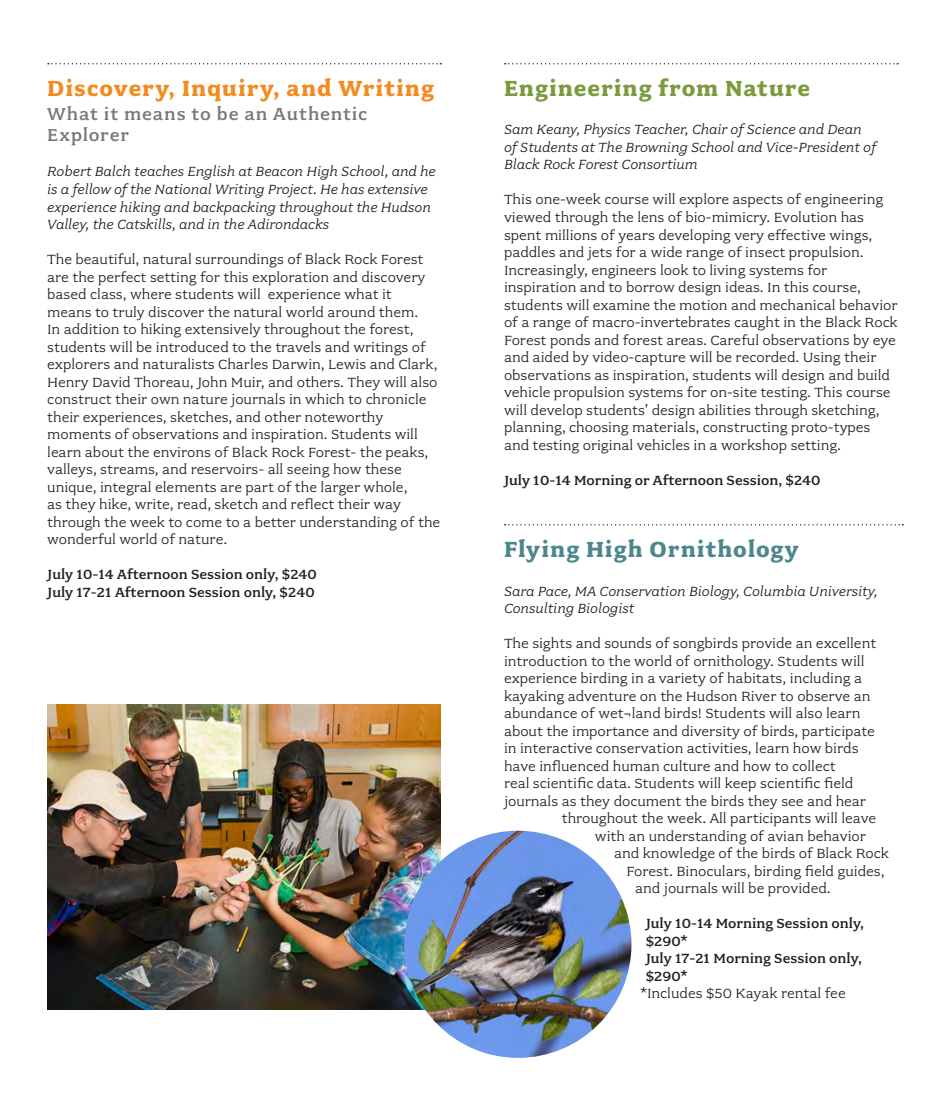
<style>
.page{position:relative;width:945px;height:1119px;background:#fff}
.page>*{position:absolute;margin:0;border:0;box-sizing:border-box;transform-origin:0 0}
.t1{font:700 24.5px "Fairplex Wide";letter-spacing:.04em;color:#f28b20}
.t2{font:700 24.5px "Fairplex Wide";letter-spacing:.04em;color:#4c878f}
.t3{font:700 24.5px "Fairplex Wide";letter-spacing:.045em;color:#799b3d}
.Class_Title{font:500 19.25px "Fairplex Wide";letter-spacing:.045em;color:#76787b}
.t4{font:14.88px/17.5px "Fairplex Wide";color:#231f20}
.t5{font:italic 14.88px/17.5px "Fairplex Wide";letter-spacing:-.005em;color:#231f20}
.t6{font:500 14.88px/17.5px "Fairplex Wide";color:#231f20}
</style>
<div class="page">
<svg style="left:48px;top:63px;width:393px;height:1px"></svg>
<svg style="left:505px;top:524px;width:398px;height:1px"></svg>
<svg style="left:505px;top:63px;width:393px;height:1px"></svg>
<img style="left:47px;top:704px;width:394px;height:304px">
<img style="left:404px;top:830px;width:227px;height:227px;border-radius:114px">
<p class="t1" style="left:47px;top:74px;width:388px">Discovery, Inquiry, and Writing</p>
<p class="Class_Title" style="left:47px;top:103px;width:322px">What it means to be an Authentic</p>
<p class="Class_Title" style="left:47px;top:124px;width:83px">Explorer</p>
<p class="t5" style="left:47px;top:163px;width:390px">Robert Balch teaches English at Beacon High School, and he is a fellow of the National Writing Project. He has extensive experience hiking and backpacking throughout the Hudson Valley, the Catskills, and in the Adirondacks</p>
<p class="t4" style="left:47px;top:250px;width:395px">The beautiful, natural surroundings of Black Rock Forest are the perfect setting for this exploration and discovery based class, where students will experience what it<br>means to truly discover the natural world around them.<br>In addition to hiking extensively throughout the forest, students will be introduced to the travels and writings of explorers and naturalists Charles Darwin, Lewis and Clark, Henry David Thoreau, John Muir, and others. They will also construct their own nature journals in which to chronicle their experiences, sketches, and other noteworthy moments of observations and inspiration. Students will learn about the environs of Black Rock Forest- the peaks, valleys, streams, and reservoirs- all seeing how these unique, integral elements are part of the larger whole,<br>as they hike, write, read, sketch and reflect their way through the week to come to a better understanding of the wonderful world of nature.</p>
<p class="t6" style="left:47px;top:565px;width:271px">July 10-14 Afternoon Session only, $240</p>
<p class="t6" style="left:47px;top:583px;width:269px">July 17-21 Afternoon Session only, $240</p>
<p class="t3" style="left:504px;top:74px;width:308px">Engineering from Nature</p>
<p class="t5" style="left:504px;top:121px;width:359px">Sam Keany, Physics Teacher, Chair of Science and Dean</p>
<p class="t5" style="left:504px;top:139px;width:374px">of Students at The Browning School and Vice-President of<br>Black Rock Forest Consortium</p>
<p class="t4" style="left:504px;top:191px;width:395px">This one-week course will explore aspects of engineering viewed through the lens of bio-mimicry. Evolution has spent millions of years developing very effective wings, paddles and jets for a wide range of insect propulsion.<br>Increasingly, engineers look to living systems for inspiration and to borrow design ideas. In this course, students will examine the motion and mechanical behavior of a range of macro-invertebrates caught in the Black Rock Forest ponds and forest areas. Careful observations by eye and aided by video-capture will be recorded. Using their observations as inspiration, students will design and build vehicle propulsion systems for on-site testing. This course will develop students’ design abilities through sketching, planning, choosing materials, constructing proto-types and testing original vehicles in a workshop setting.</p>
<p class="t6" style="left:504px;top:471px;width:318px">July 10-14 Morning or Afternoon Session, $240</p>
<p class="t2" style="left:504px;top:535px;width:296px">Flying High Ornithology</p>
<p class="t5" style="left:504px;top:582px;width:375px">Sara Pace, MA Conservation Biology, Columbia University,</p>
<p class="t5" style="left:504px;top:599px;width:132px">Consulting Biologist</p>
<p class="t4" style="left:504px;top:634px;width:374px">The sights and sounds of songbirds provide an excellent</p>
<p class="t4" style="left:504px;top:652px;width:362px">introduction to the world of ornithology. Students will</p>
<p class="t4" style="left:504px;top:669px;width:360px">experience birding in a variety of habitats, including a</p>
<p class="t4" style="left:504px;top:687px;width:368px">kayaking adventure on the Hudson River to observe an</p>
<p class="t4" style="left:504px;top:704px;width:358px">abundance of wet¬land birds! Students will also learn</p>
<p class="t4" style="left:504px;top:722px;width:373px">about the importance and diversity of birds, participate</p>
<p class="t4" style="left:504px;top:739px;width:356px">in interactive conservation activities, learn how birds</p>
<p class="t4" style="left:504px;top:757px;width:333px">have influenced human culture and how to collect</p>
<p class="t4" style="left:504px;top:774px;width:351px">real scientific data. Students will keep scientific field</p>
<p class="t4" style="left:504px;top:792px;width:364px">journals as they document the birds they see and hear</p>
<p class="t4" style="left:562px;top:809px;width:316px">throughout the week. All participants will leave</p>
<p class="t4" style="left:595px;top:827px;width:273px">with an understanding of avian behavior</p>
<p class="t4" style="left:614px;top:844px;width:276px">and knowledge of the birds of Black Rock</p>
<p class="t4" style="left:626px;top:862px;width:260px">Forest. Binoculars, birding field guides,</p>
<p class="t4" style="left:635px;top:879px;width:197px">and journals will be provided.</p>
<p class="t6" style="left:646px;top:914px;width:220px">July 10-14 Morning Session only, $290*</p>
<p class="t6" style="left:646px;top:949px;width:218px">July 17-21 Morning Session only, $290*</p>
<p class="t4" style="left:640px;top:984px;width:207px">*Includes $50 Kayak rental fee</p>
</div>
